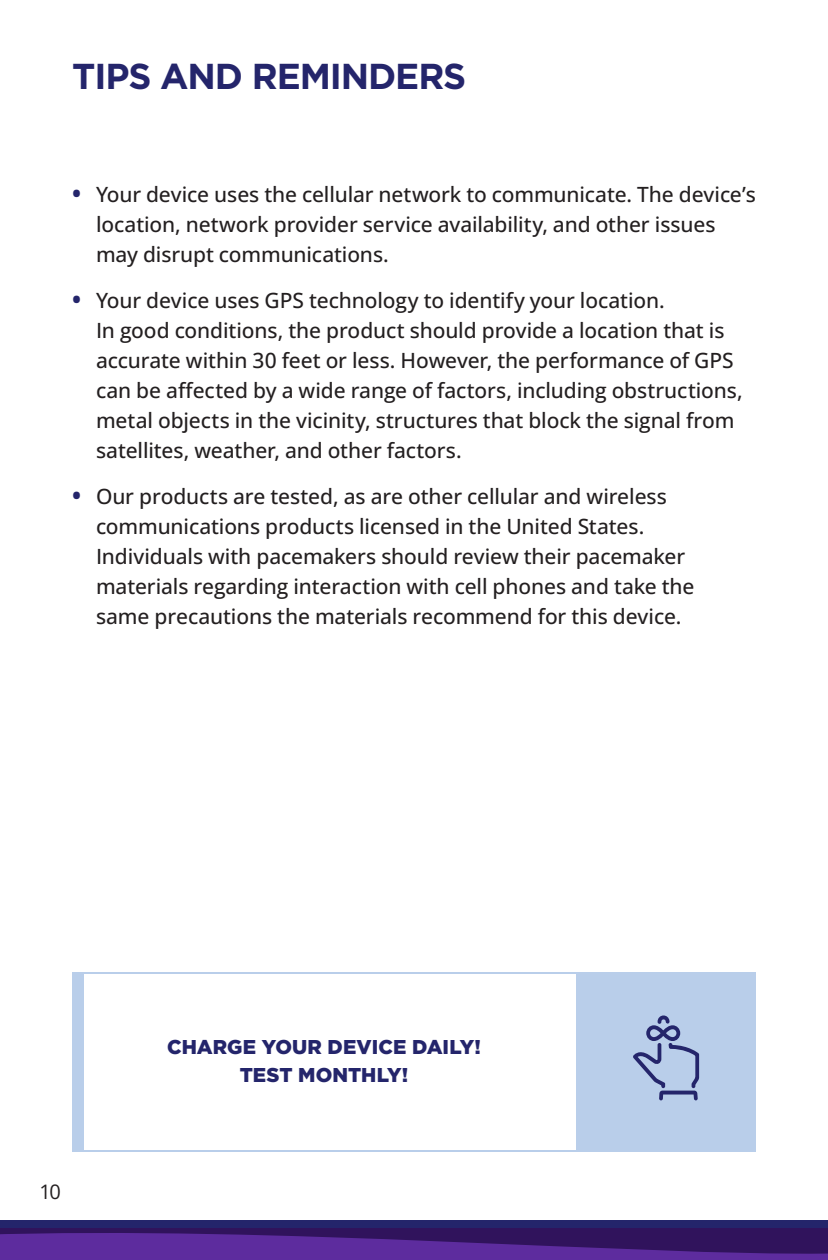
<style>
.page{position:relative;width:828px;height:1260px;background:#fff}
.page>*{position:absolute;margin:0;border:0;box-sizing:border-box;transform-origin:0 0}
.t1{font:700 36px "Gotham";letter-spacing:-.03em;color:#24256b}
.t2{font:500 21px/30px "Open Sans";letter-spacing:-.005em;color:#231f20}
.t3{font:900 20px/28px "Gotham";letter-spacing:.005em;color:#24256b;text-align:center}
.t4{font:20px "Open Sans";color:#231f20}
.s1{font-weight:700;font-size:24px;color:#24256b}
</style>
<div class="page">
<div style="left:0;top:1220px;width:828px;height:40px;background:#24256b"></div>
<div style="left:0;top:1228px;width:828px;height:32px;background:#30135c"></div>
<svg style="left:0;top:1233px;width:828px;height:27px"></svg>
<div style="left:72px;top:972px;width:516px;height:180px;border:2px solid #b9ceea"></div>
<div style="left:576px;top:972px;width:180px;height:180px;background:#b9ceea"></div>
<div style="left:72px;top:972px;width:12px;height:180px;background:#b9ceea"></div>
<svg style="left:633px;top:1016px;width:66px;height:84px"></svg>
<h1 class="t1" style="left:72px;top:60px;width:396px">TIPS AND REMINDERS</h1>
<p class="t2" style="left:96px;top:182px;width:662px;text-indent:-24px"><span class="s1">•</span> Your device uses the cellular network to communicate. The device’s location, network provider service availability, and other issues may disrupt communications.</p>
<p class="t2" style="left:96px;top:288px;width:648px;text-indent:-24px"><span class="s1">•</span> Your device uses GPS technology to identify your location.<br>In good conditions, the product should provide a location that is accurate within 30 feet or less. However, the performance of GPS can be affected by a wide range of factors, including obstructions, metal objects in the vicinity, structures that block the signal from satellites, weather, and other factors.</p>
<p class="t2" style="left:96px;top:484px;width:600px;text-indent:-24px"><span class="s1">•</span> Our products are tested, as are other cellular and wireless communications products licensed in the United States.<br>Individuals with pacemakers should review their pacemaker materials regarding interaction with cell phones and take the same precautions the materials recommend for this device.</p>
<p class="t4" style="left:40px;top:1181px;width:23px">10</p>
<p class="t3" style="left:167px;top:1034px;width:315px">CHARGE YOUR DEVICE DAILY!<br>TEST MONTHLY!</p>
</div>
